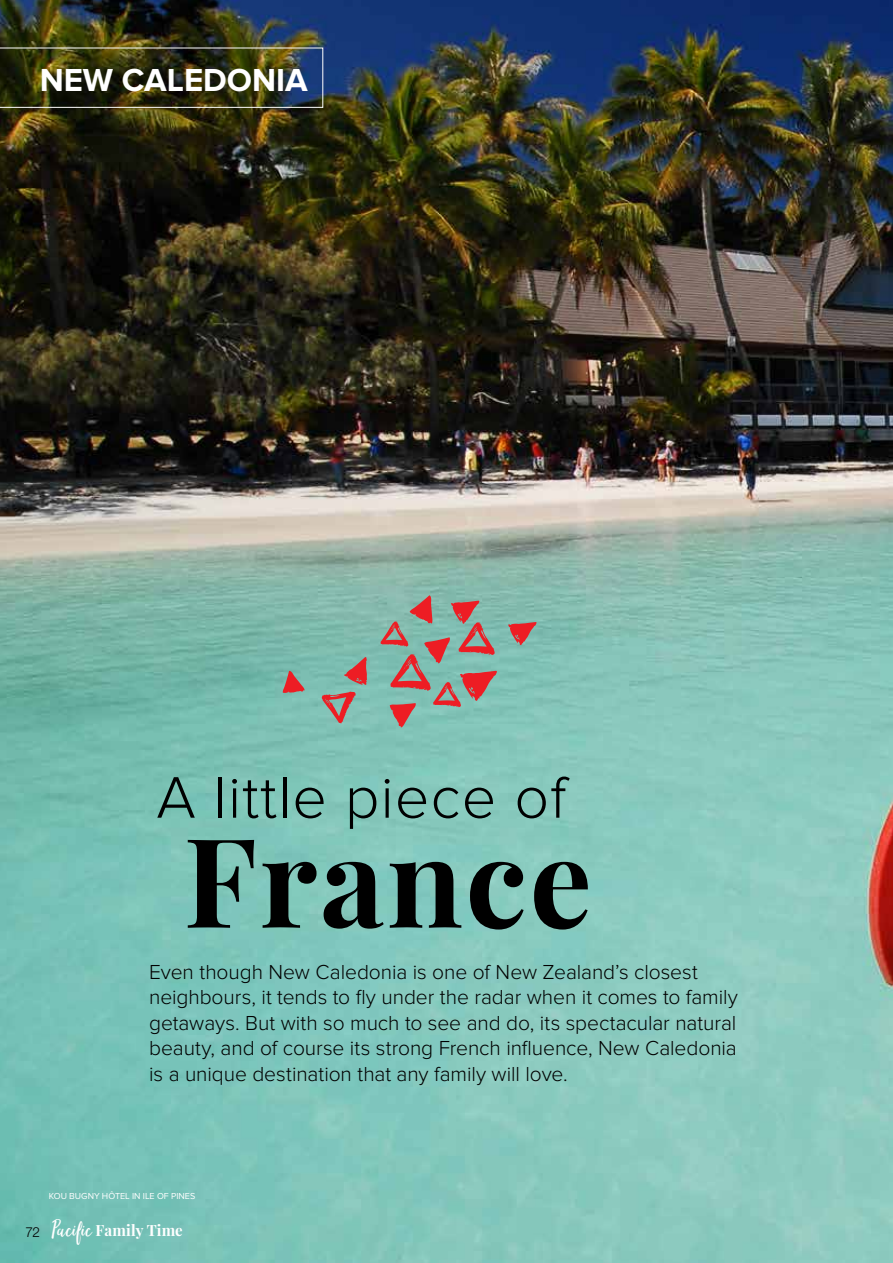
<style>
.page{position:relative;width:893px;height:1263px;background:#fff}
.page>*{position:absolute;margin:0;border:0;box-sizing:border-box;transform-origin:0 0}
.t1{font:700 124.2px "Playfair Display";letter-spacing:.02em;color:#000}
.t2{font:300 60.75px "Proxima Nova";letter-spacing:.02em;color:#000}
.t3{font:700 33px "Proxima Nova";color:#fff}
.t4{font:300 21px/25.5px "Proxima Nova";letter-spacing:-.005em;color:#000}
.t5{font:700 15.45px "Playfair Display";letter-spacing:.01em;color:#fff}
.t6{font:9px "Proxima Nova";color:#fff}
.s1{font-family:"Hello Beautiful";font-weight:400;font-size:27.75px}
</style>
<div class="page">
<img style="left:0;top:0;width:893px;height:1263px">
<img style="left:0;top:48px;width:323px;height:60px">
<svg style="left:322px;top:692px;width:34px;height:31px"></svg>
<svg style="left:508px;top:622px;width:29px;height:23px"></svg>
<svg style="left:381px;top:595px;width:116px;height:142px;background:#979c94"></svg>
<svg style="left:344px;top:657px;width:23px;height:28px"></svg>
<svg style="left:283px;top:671px;width:22px;height:22px"></svg>
<h3 class="t3" style="left:40px;top:61px;width:270px">NEW CALEDONIA</h3>
<h2 class="t2" style="left:156px;top:770px;width:411px">A little piece of</h2>
<h1 class="t1" style="left:184px;top:803px;width:410px">France</h1>
<p class="t4" style="left:149px;top:960px;width:590px">Even though New Caledonia is one of New Zealand’s closest neighbours, it tends to fly under the radar when it comes to family getaways. But with so much to see and do, its spectacular natural beauty, and of course its strong French influence, New Caledonia is a unique destination that any family will love.</p>
<p class="t6" style="left:49px;top:1191px;width:148px">KOU BUGNY HÔTEL IN ILE OF PINES</p>
<p class="t5" style="left:26px;top:1220px;width:159px"><sub>72</sub> <span class="s1">Pacific</span> Family Time</p>
</div>
